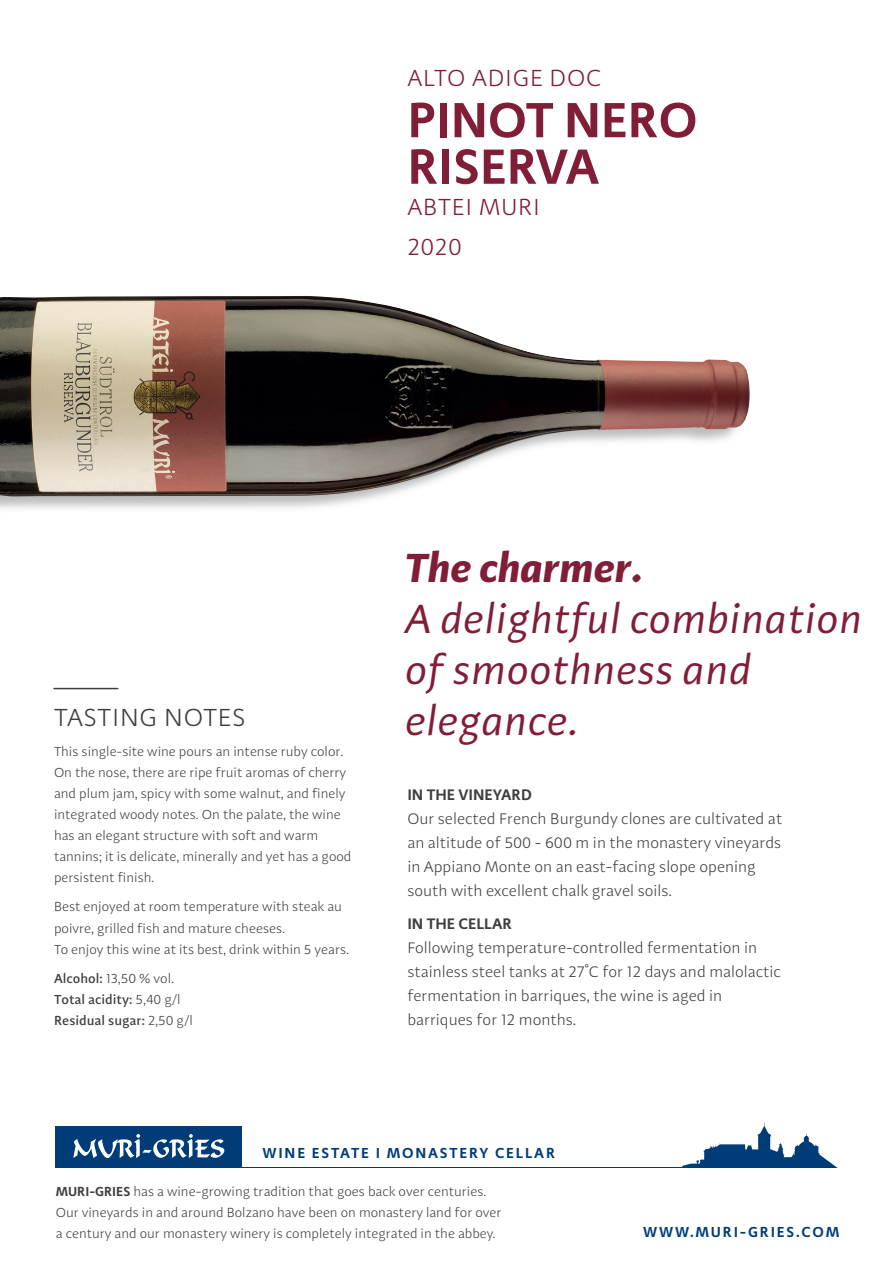
<style>
.page{position:relative;width:893px;height:1263px;background:#fff}
.page>*{position:absolute;margin:0;border:0;box-sizing:border-box;transform-origin:0 0}
.t1{font:600 51px/46.5px "Adagio Sans";color:#811e37}
.t2{font:italic 42px/51px "Adagio Sans";color:#811e37}
.t3{font:italic 700 42px "Adagio Sans";color:#811e37}
.t4{font:300 25.5px "Adagio Sans";letter-spacing:.03em;color:#3e3e3f}
.t5{font:300 24px/40px "Adagio Sans";letter-spacing:.03em;color:#811e37}
.t6{font:300 15.75px/24px "Adagio Sans";color:#3e3e3f}
.t7{font:600 15.75px "Adagio Sans";color:#3e3e3f}
.t8{font:600 15px "Adagio Sans";letter-spacing:.12em;color:#003d78}
.t9{font:300 13.5px/21px "Adagio Sans";color:#3e3e3f}
.t10{font:500 13.5px/21px "Adagio Sans";color:#3e3e3f}
.s1{font-weight:300}
.s2{font-weight:600}
</style>
<div class="page">
<svg style="left:682px;top:1122px;width:156px;height:46px"></svg>
<hr style="left:82px;top:1167px;width:746px;height:1px;background:#003d78">
<div style="left:56px;top:1127px;width:186px;height:41px;background:#003d78"></div>
<svg style="left:73px;top:1134px;width:151px;height:24px"></svg>
<hr style="left:54px;top:688px;width:64px;height:1px;background:#3e3e3f">
<img style="left:0;top:296px;width:750px;height:200px">
<h3 class="t5" style="left:407px;top:58px;width:195px">ALTO ADIGE DOC</h3>
<h1 class="t1" style="left:408px;top:97px;width:291px">PINOT NERO<br>RISERVA</h1>
<h3 class="t5" style="left:407px;top:187px;width:134px">ABTEI MURI<br>2020</h3>
<h3 class="t4" style="left:54px;top:702px;width:193px">TASTING NOTES</h3>
<p class="t9" style="left:54px;top:741px;width:299px">This single-site wine pours an intense ruby color.<br>On the nose, there are ripe fruit aromas of cherry and plum jam, spicy with some walnut, and finely integrated woody notes. On the palate, the wine has an elegant structure with soft and warm tannins; it is delicate, minerally and yet has a good persistent finish.</p>
<p class="t9" style="left:54px;top:896px;width:297px">Best enjoyed at room temperature with steak au poivre, grilled fish and mature cheeses.<br>To enjoy this wine at its best, drink within 5 years.</p>
<p class="t10" style="left:54px;top:968px;width:140px">Alcohol: <span class="s1">13,50 % vol.<br></span>Total acidity: <span class="s1">5,40 g/l<br></span>Residual sugar: <span class="s1">2,50 g/l</span></p>
<h2 class="t3" style="left:407px;top:540px;width:239px">The charmer.</h2>
<h2 class="t2" style="left:407px;top:594px;width:459px">A delightful combination of smoothness and elegance.</h2>
<p class="t7" style="left:407px;top:785px;width:126px">IN THE VINEYARD</p>
<p class="t6" style="left:407px;top:807px;width:376px">Our selected French Burgundy clones are cultivated at an altitude of 500 - 600 m in the monastery vineyards in Appiano Monte on an east-facing slope opening south with excellent chalk gravel soils.</p>
<p class="t7" style="left:407px;top:913px;width:106px">IN THE CELLAR</p>
<p class="t6" style="left:407px;top:936px;width:375px">Following temperature-controlled fermentation in stainless steel tanks at 27°C for 12 days and malolactic fermentation in barriques, the wine is aged in barriques for 12 months.</p>
<p class="t8" style="left:262px;top:1143px;width:294px">WINE ESTATE I MONASTERY CELLAR</p>
<p class="t9" style="left:56px;top:1181px;width:447px"><span class="s2">MURI-GRIES</span> has a wine-growing tradition that goes back over centuries.<br>Our vineyards in and around Bolzano have been on monastery land for over a century and our monastery winery is completely integrated in the abbey.</p>
<p class="t8" style="left:643px;top:1222px;width:198px">WWW.MURI-GRIES.COM</p>
</div>
